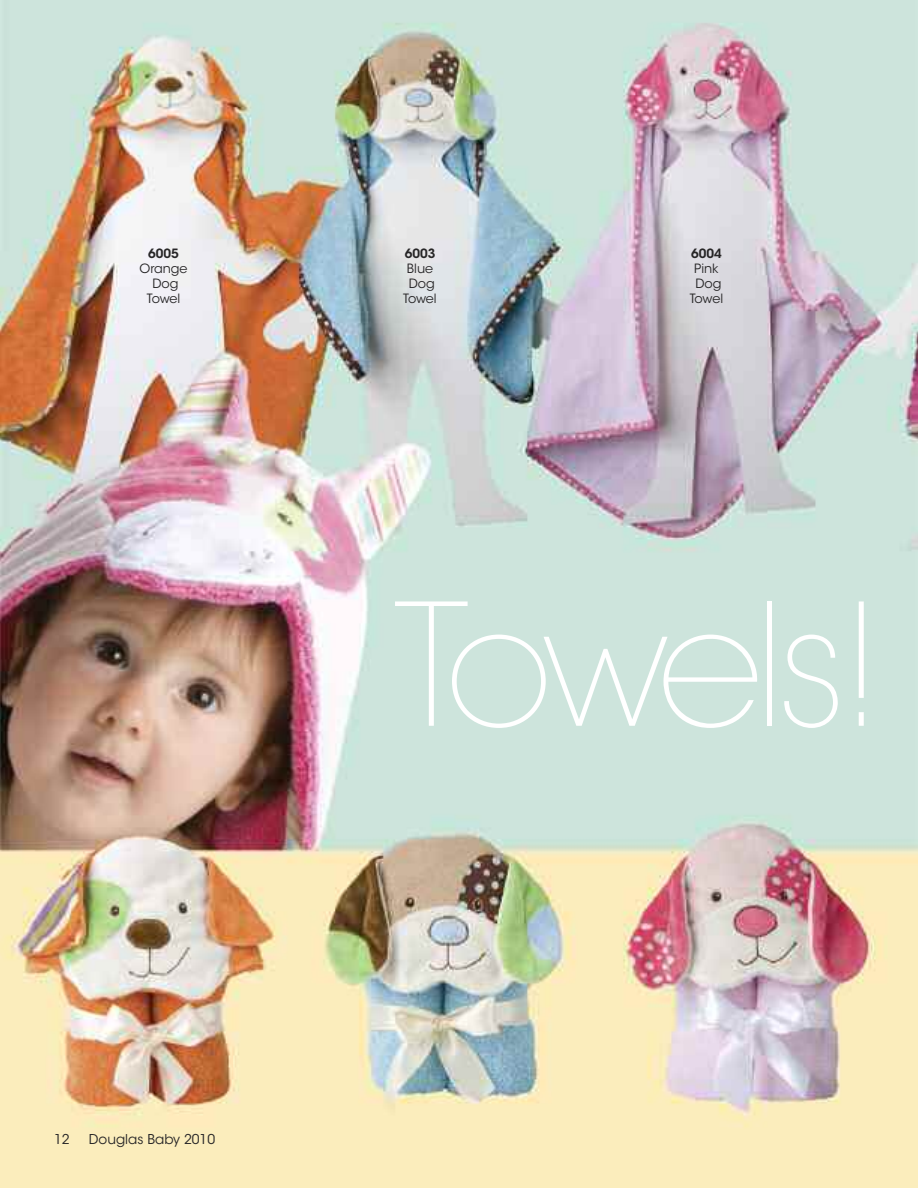
<style>
.page{position:relative;width:918px;height:1188px;background:#fff}
.page>*{position:absolute;margin:0;border:0;box-sizing:border-box;transform-origin:0 0}
.t1{font:200 168px "ITC Avant Garde Std";letter-spacing:-.065em;color:#fff}
.t2{font:13.5px "ITC Avant Garde Std";color:#272627}
.t3{font:12.75px/15px "ITC Avant Garde Std";color:#272627;text-align:center}
.t4{font:600 12.75px "ITC Avant Garde Std";color:#272627}
</style>
<div class="page">
<img style="left:0;top:0;width:918px;height:1188px">
<p class="t4" style="left:148px;top:249px;width:32px">6005</p>
<p class="t3" style="left:140px;top:262px;width:49px">Orange<br>Dog<br>Towel</p>
<p class="t2" style="left:54px;top:1134px;width:17px">12</p>
<p class="t2" style="left:89px;top:1134px;width:128px">Douglas Baby 2010</p>
<p class="t4" style="left:405px;top:249px;width:32px">6003</p>
<p class="t3" style="left:403px;top:262px;width:35px">Blue<br>Dog<br>Towel</p>
<p class="t4" style="left:691px;top:249px;width:32px">6004</p>
<p class="t3" style="left:690px;top:262px;width:35px">Pink<br>Dog<br>Towel</p>
<h1 class="t1" style="left:394px;top:601px;width:490px">Towels!</h1>
</div>
